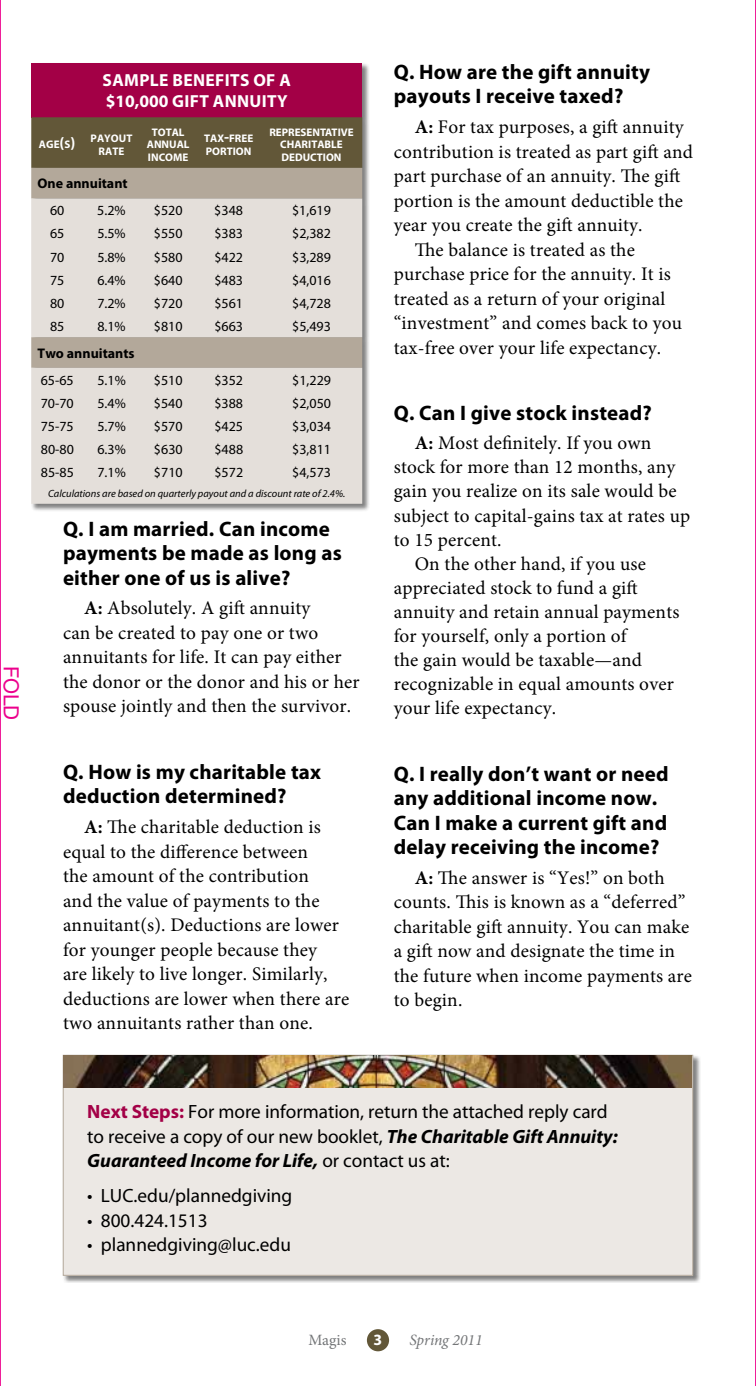
<style>
.page{position:relative;width:756px;height:1386px;background:#fff}
.page>*{position:absolute;margin:0;border:0;box-sizing:border-box;transform-origin:0 0}
.t1{font:700 21px/24.5px "Myriad Pro";letter-spacing:.01em;color:#000}
.t2{font:21px "Helvetica Neue";color:#ec008c}
.t3{font:19.25px/24.5px "Minion Pro";letter-spacing:.01em;color:#000}
.t4{font:19.25px/24.5px "Myriad Pro";color:#000}
.t5{font:700 17.5px/21px "Myriad Pro";letter-spacing:.02em;color:#fff}
.t6{font:italic 15.75px "Minion Pro";letter-spacing:-.005em;color:#737577}
.t7{font:15.75px "Minion Pro";letter-spacing:-.005em;color:#737577}
.t8{font:700 15.75px "Myriad Pro";color:#fff}
.t9{font:14px "Myriad Pro";color:#000}
.t10{font:700 14px "Myriad Pro";color:#000}
.t11{font:700 11.03px/12.2px "Myriad Pro";color:#fff}
.t12{font:italic 10.5px "Myriad Pro";color:#000}
.s1{font-size:15.75px}
.s2{font-weight:700}
.s3{font-weight:700;color:#a30046}
.s4{font-weight:700;font-style:italic}
</style>
<div class="page">
<div style="left:63px;top:1055px;width:638px;height:228px;background:#000;opacity:.5"></div>
<div style="left:63px;top:1055px;width:630px;height:220px;background:#ece8e4"></div>
<img style="left:64px;top:1056px;width:628px;height:32px">
<div style="left:31px;top:63px;width:339px;height:449px;background:#000;opacity:.5"></div>
<div style="left:31px;top:63px;width:331px;height:54px;background:#a30046"></div>
<div style="left:31px;top:117px;width:331px;height:51px;background:#625738"></div>
<div style="left:31px;top:168px;width:331px;height:31px;background:#b3a89a"></div>
<svg style="left:31px;top:199px;width:331px;height:305px;background:#ded9d3"></svg>
<div style="left:367px;top:1329px;width:22px;height:22px;background:#625738;border-radius:50%"></div>
<hr style="left:0;top:0;width:1px;height:1386px;background:#ec008c">
<hr style="left:755px;top:0;width:1px;height:1386px;background:#ec008c">
<p class="t2" style="left:24px;top:666px;width:56px;rotate:90deg">FOLD</p>
<p class="t5" style="left:103px;top:70px;width:187px">Sample Benefits of a $10,000 Gift Ann uity</p>
<p class="t11" style="left:99px;top:133px;width:35px;text-indent:-60px">AGE<span class="s1">(</span>S<span class="s1">)</span> PAYOUT<br>RATE</p>
<p class="t11" style="left:147px;top:127px;width:44px;text-align:center">TOTAL<br>ANNUAL<br>INCOME</p>
<p class="t11" style="left:204px;top:133px;width:51px">TAX<span class="s1">-</span>FREE<br>PORTION</p>
<p class="t11" style="left:269px;top:127px;width:86px;text-align:center">REPRESENTATIVE<br>CHARITABLE<br>DEDUCTION</p>
<p class="t10" style="left:38px;top:176px;width:92px">One annuitant</p>
<p class="t9" style="left:50px;top:203px;width:16px">60</p>
<p class="t9" style="left:97px;top:203px;width:30px">5.2%</p>
<p class="t9" style="left:154px;top:203px;width:30px">$520</p>
<p class="t9" style="left:214px;top:203px;width:30px">$348</p>
<p class="t9" style="left:292px;top:203px;width:40px">$1,619</p>
<p class="t9" style="left:50px;top:226px;width:16px">65</p>
<p class="t9" style="left:97px;top:226px;width:30px">5.5%</p>
<p class="t9" style="left:154px;top:226px;width:30px">$550</p>
<p class="t9" style="left:214px;top:226px;width:30px">$383</p>
<p class="t9" style="left:292px;top:226px;width:40px">$2,382</p>
<p class="t9" style="left:50px;top:249px;width:16px">70</p>
<p class="t9" style="left:97px;top:249px;width:30px">5.8%</p>
<p class="t9" style="left:154px;top:249px;width:30px">$580</p>
<p class="t9" style="left:214px;top:249px;width:30px">$422</p>
<p class="t9" style="left:292px;top:249px;width:40px">$3,289</p>
<p class="t9" style="left:50px;top:272px;width:16px">75</p>
<p class="t9" style="left:97px;top:272px;width:30px">6.4%</p>
<p class="t9" style="left:154px;top:272px;width:30px">$640</p>
<p class="t9" style="left:214px;top:272px;width:30px">$483</p>
<p class="t9" style="left:292px;top:272px;width:40px">$4,016</p>
<p class="t9" style="left:50px;top:295px;width:16px">80</p>
<p class="t9" style="left:97px;top:295px;width:30px">7.2%</p>
<p class="t9" style="left:154px;top:295px;width:30px">$720</p>
<p class="t9" style="left:214px;top:295px;width:30px">$561</p>
<p class="t9" style="left:292px;top:295px;width:40px">$4,728</p>
<p class="t9" style="left:50px;top:319px;width:16px">85</p>
<p class="t9" style="left:97px;top:319px;width:30px">8.1%</p>
<p class="t9" style="left:154px;top:319px;width:30px">$810</p>
<p class="t9" style="left:214px;top:319px;width:30px">$663</p>
<p class="t9" style="left:292px;top:319px;width:40px">$5,493</p>
<p class="t10" style="left:38px;top:345px;width:98px">Two annuitants</p>
<p class="t9" style="left:41px;top:372px;width:35px">65-65</p>
<p class="t9" style="left:97px;top:372px;width:30px">5.1%</p>
<p class="t9" style="left:154px;top:372px;width:30px">$510</p>
<p class="t9" style="left:214px;top:372px;width:30px">$352</p>
<p class="t9" style="left:292px;top:372px;width:40px">$1,229</p>
<p class="t9" style="left:41px;top:395px;width:35px">70-70</p>
<p class="t9" style="left:97px;top:395px;width:30px">5.4%</p>
<p class="t9" style="left:154px;top:395px;width:30px">$540</p>
<p class="t9" style="left:214px;top:395px;width:30px">$388</p>
<p class="t9" style="left:292px;top:395px;width:40px">$2,050</p>
<p class="t9" style="left:41px;top:418px;width:35px">75-75</p>
<p class="t9" style="left:97px;top:418px;width:30px">5.7%</p>
<p class="t9" style="left:154px;top:418px;width:30px">$570</p>
<p class="t9" style="left:214px;top:418px;width:30px">$425</p>
<p class="t9" style="left:292px;top:418px;width:40px">$3,034</p>
<p class="t9" style="left:41px;top:442px;width:35px">80-80</p>
<p class="t9" style="left:97px;top:442px;width:30px">6.3%</p>
<p class="t9" style="left:154px;top:442px;width:30px">$630</p>
<p class="t9" style="left:214px;top:442px;width:30px">$488</p>
<p class="t9" style="left:292px;top:442px;width:40px">$3,811</p>
<p class="t9" style="left:41px;top:465px;width:35px">85-85</p>
<p class="t9" style="left:97px;top:465px;width:30px">7.1%</p>
<p class="t9" style="left:154px;top:465px;width:30px">$710</p>
<p class="t9" style="left:214px;top:465px;width:30px">$572</p>
<p class="t9" style="left:292px;top:465px;width:40px">$4,573</p>
<p class="t12" style="left:48px;top:488px;width:299px">Calculations are based on quarterly payout and a discount rate of 2.4%.</p>
<p class="t1" style="left:63px;top:516px;width:280px">Q. I am married. Can income payments be made as long as either one of us is alive?</p>
<p class="t3" style="left:63px;top:596px;width:298px;text-indent:21px"><span class="s2">A:</span> Absolutely. A gift annuity<br>can be created to pay one or two annuitants for life. It can pay either the donor or the donor and his or her spouse jointly and then the survivor.</p>
<p class="t1" style="left:63px;top:760px;width:260px">Q. How is my charitable tax deduction determined?</p>
<p class="t3" style="left:63px;top:815px;width:288px;text-indent:21px"><span class="s2">A:</span> The charitable deduction is equal to the difference between<br>the amount of the contribution<br>and the value of payments to the annuitant(s). Deductions are lower for younger people because they<br>are likely to live longer. Similarly, deductions are lower when there are two annuitants rather than one.</p>
<p class="t1" style="left:394px;top:60px;width:258px">Q. How are the gift annuity payouts I receive taxed?</p>
<p class="t3" style="left:415px;top:115px;width:270px"><span class="s2">A:</span> For tax purposes, a gift annuity</p>
<p class="t3" style="left:394px;top:139px;width:301px">contribution is treated as part gift and</p>
<p class="t3" style="left:394px;top:164px;width:288px">part purchase of an annuity. The gift</p>
<p class="t3" style="left:394px;top:188px;width:291px">portion is the amount deductible the</p>
<p class="t3" style="left:394px;top:213px;width:250px">year you create the gift annuity.</p>
<p class="t3" style="left:415px;top:237px;width:222px">The balance is treated as the</p>
<p class="t3" style="left:394px;top:262px;width:279px">purchase price for the annuity. It is</p>
<p class="t3" style="left:394px;top:286px;width:273px">treated as a return of your original</p>
<p class="t3" style="left:394px;top:311px;width:290px">“investment” and comes back to you</p>
<p class="t3" style="left:394px;top:335px;width:269px">tax-free over your life expectancy.</p>
<p class="t1" style="left:394px;top:401px;width:260px">Q. Can I give stock instead?</p>
<p class="t3" style="left:415px;top:431px;width:238px"><span class="s2">A:</span> Most definitely. If you own</p>
<p class="t3" style="left:394px;top:455px;width:283px">stock for more than 12 months, any</p>
<p class="t3" style="left:394px;top:479px;width:284px">gain you realize on its sale would be</p>
<p class="t3" style="left:394px;top:503px;width:298px">subject to capital-gains tax at rates up</p>
<p class="t3" style="left:394px;top:527px;width:109px">to 15 percent.</p>
<p class="t3" style="left:415px;top:551px;width:233px">On the other hand, if you use</p>
<p class="t3" style="left:394px;top:575px;width:246px">appreciated stock to fund a gift</p>
<p class="t3" style="left:394px;top:599px;width:287px">annuity and retain annual payments</p>
<p class="t3" style="left:394px;top:624px;width:234px">for yourself, only a portion of</p>
<p class="t3" style="left:394px;top:648px;width:250px">the gain would be taxable—and</p>
<p class="t3" style="left:394px;top:672px;width:282px">recognizable in equal amounts over</p>
<p class="t3" style="left:394px;top:696px;width:164px">your life expectancy.</p>
<p class="t1" style="left:394px;top:761px;width:276px">Q. I really don’t want or need any additional income now.<br>Can I make a current gift and delay receiving the income?</p>
<p class="t3" style="left:394px;top:865px;width:300px;text-indent:21px"><span class="s2">A:</span> The answer is “Yes!” on both counts. This is known as a “deferred” charitable gift annuity. You can make a gift now and designate the time in the future when income payments are to begin.</p>
<p class="t4" style="left:87px;top:1100px;width:532px"><span class="s3">Next Steps:</span> For more information, return the attached reply card to receive a copy of our new booklet, <span class="s4">The Charitable Gift Annuity:<br>Guaranteed Income for Life,</span> or contact us at:</p>
<p class="t4" style="left:87px;top:1184px;width:207px">• LUC.edu/plannedgiving</p>
<p class="t4" style="left:87px;top:1208px;width:122px">• 800.424.1513</p>
<p class="t4" style="left:87px;top:1233px;width:205px">• plannedgiving@luc.edu</p>
<p class="t7" style="left:308px;top:1330px;width:40px">Magis</p>
<p class="t8" style="left:374px;top:1331px;width:10px">3</p>
<p class="t6" style="left:409px;top:1329px;width:75px">Spring 2011</p>
</div>
